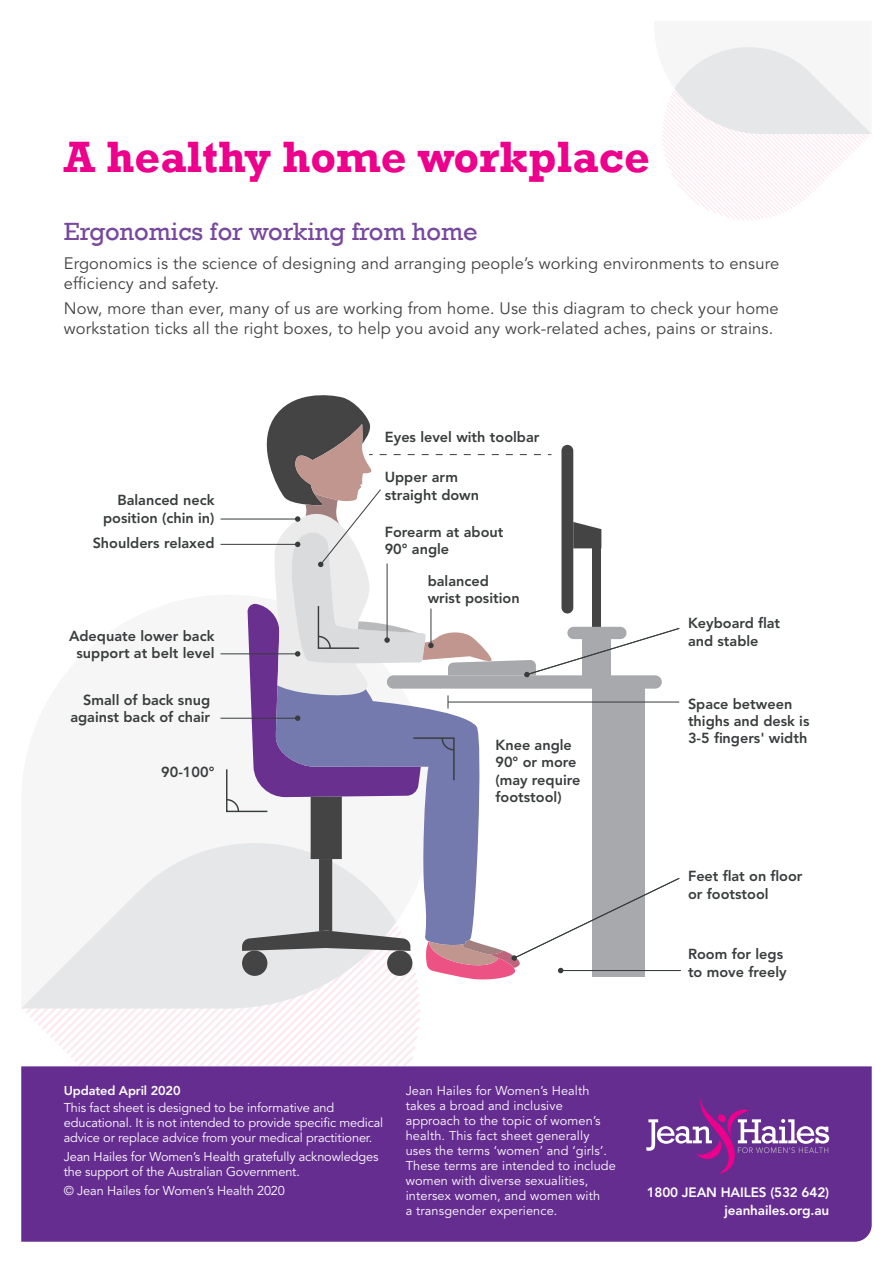
<style>
.page{position:relative;width:893px;height:1263px;background:#fff}
.page>*{position:absolute;margin:0;border:0;box-sizing:border-box;transform-origin:0 0}
.t1{font:700 45px "Rockwell";color:#ec008c}
.t2{font:25.5px "Rockwell";color:#77489d}
.t3{font:16.5px/20.2px "Avenir LT Std";letter-spacing:.01em;color:#414042}
.t4{font:800 14.55px/17.4px "Avenir LT Std";color:#393d3d}
.t5{font:800 13.5px/18px "Avenir LT Std";letter-spacing:-.01em;color:#fff;text-align:right}
.t6{font:12.75px/15px "Avenir LT Std";letter-spacing:-.01em;color:#fff}
.t7{font:12.75px/15px "Avenir LT Std";letter-spacing:.01em;color:#fff}
.t8{font:800 12.75px "Avenir LT Std";letter-spacing:-.01em;color:#fff}
</style>
<div class="page">
<svg style="left:662px;top:47px;width:210px;height:173px"></svg>
<div style="left:21px;top:1066px;width:851px;height:176px;background:#662d91"></div>
<svg style="left:646px;top:1099px;width:183px;height:75px"></svg>
<hr style="left:560px;top:970px;width:121px;height:1px;background:#383c3d">
<svg style="left:22px;top:395px;width:658px;height:671px"></svg>
<h1 class="t1" style="left:64px;top:129px;width:587px">A healthy home workplace</h1>
<h2 class="t2" style="left:64px;top:217px;width:416px">Ergonomics for working from home</h2>
<p class="t3" style="left:64px;top:254px;width:717px">Ergonomics is the science of designing and arranging people’s working environments to ensure efficiency and safety.</p>
<p class="t3" style="left:64px;top:298px;width:716px">Now, more than ever, many of us are working from home. Use this diagram to check your home workstation ticks all the right boxes, to help you avoid any work-related aches, pains or strains.</p>
<p class="t4" style="left:103px;top:492px;width:113px;text-align:right">Balanced neck position (chin in)</p>
<p class="t4" style="left:93px;top:535px;width:123px">Shoulders relaxed</p>
<p class="t4" style="left:69px;top:627px;width:147px;text-align:center">Adequate lower back support at belt level</p>
<p class="t4" style="left:70px;top:691px;width:141px;text-align:right">Small of back snug against back of chair</p>
<p class="t4" style="left:161px;top:764px;width:55px">90-100°</p>
<p class="t4" style="left:385px;top:428px;width:156px">Eyes level with toolbar</p>
<p class="t4" style="left:385px;top:469px;width:96px">Upper arm straight down</p>
<p class="t4" style="left:385px;top:523px;width:120px">Forearm at about<br>90° angle</p>
<p class="t4" style="left:428px;top:572px;width:93px">balanced wrist position</p>
<p class="t4" style="left:495px;top:736px;width:87px">Knee angle<br>90° or more (may require footstool)</p>
<p class="t4" style="left:688px;top:615px;width:94px">Keyboard flat and stable</p>
<p class="t4" style="left:688px;top:695px;width:123px">Space between thighs and desk is<br>3-5 fingers' width</p>
<p class="t4" style="left:688px;top:868px;width:116px">Feet flat on floor or footstool</p>
<p class="t4" style="left:688px;top:945px;width:100px">Room for legs to move freely</p>
<p class="t8" style="left:64px;top:1083px;width:118px">Updated April 2020</p>
<p class="t6" style="left:64px;top:1100px;width:321px">This fact sheet is designed to be informative and educational. It is not intended to provide specific medical advice or replace advice from your medical practitioner.</p>
<p class="t6" style="left:64px;top:1150px;width:316px">Jean Hailes for Women’s Health gratefully acknowledges the support of the Australian Government.</p>
<p class="t6" style="left:64px;top:1184px;width:223px">© Jean Hailes for Women’s Health 2020</p>
<p class="t7" style="left:406px;top:1083px;width:212px">Jean Hailes for Women’s Health takes a broad and inclusive approach to the topic of women’s health. This fact sheet generally uses the terms ‘women’ and ‘girls’.<br>These terms are intended to include women with diverse sexualities, intersex women, and women with<br>a transgender experience.</p>
<p class="t5" style="left:647px;top:1183px;width:184px">1800 JEAN HAILES (532 642) jeanhailes.org.au</p>
</div>
